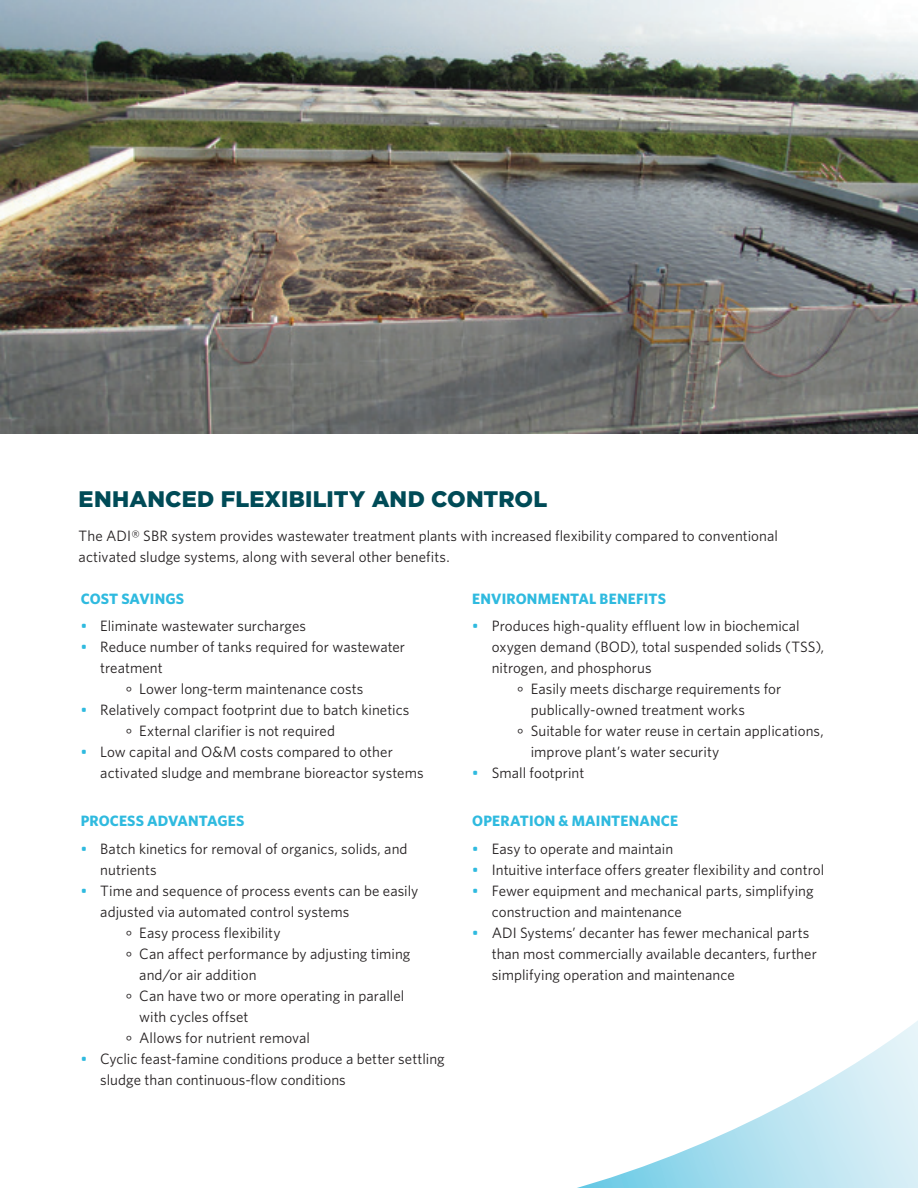
<style>
.page{position:relative;width:918px;height:1188px;background:#fff}
.page>*{position:absolute;margin:0;border:0;box-sizing:border-box;transform-origin:0 0}
.Headline{font:900 22.5px "Gotham";letter-spacing:.005em;color:#004b57}
.Secondary_Subhead{font:15px/21px "Whitney";letter-spacing:.005em;color:#231f20}
.Headline-2{font:15px/21px "Whitney";color:#231f20}
.Secondary_Subhead-2{font:700 15px "Whitney";letter-spacing:.01em;color:#2fbadf}
.s1{font-weight:500;color:#2fbadf}
</style>
<div class="page">
<svg style="left:577px;top:1021px;width:341px;height:167px"></svg>
<img style="left:0;top:0;width:918px;height:433px">
<p class="Headline" style="left:79px;top:486px;width:470px">ENHANCED FLEXIBILITY AND CONTROL</p>
<p class="Headline-2" style="left:79px;top:525px;width:701px">The ADI® SBR system provides wastewater treatment plants with increased flexibility compared to conventional activated sludge systems, along with several other benefits.</p>
<p class="Secondary_Subhead-2" style="left:81px;top:589px;width:105px">COST SAVINGS</p>
<p class="Secondary_Subhead" style="left:81px;top:615px;width:227px"><span class="s1">•</span> Eliminate wastewater surcharges</p>
<p class="Secondary_Subhead" style="left:100px;top:636px;width:306px;text-indent:-19px"><span class="s1">•</span> Reduce number of tanks required for wastewater treatment</p>
<p class="Secondary_Subhead" style="left:126px;top:678px;width:239px">° Lower long-term maintenance costs</p>
<p class="Secondary_Subhead" style="left:81px;top:699px;width:330px"><span class="s1">•</span> Relatively compact footprint due to batch kinetics</p>
<p class="Secondary_Subhead" style="left:126px;top:720px;width:211px">° External clarifier is not required</p>
<p class="Secondary_Subhead" style="left:100px;top:741px;width:325px;text-indent:-19px"><span class="s1">•</span> Low capital and O&amp;M costs compared to other activated sludge and membrane bioreactor systems</p>
<p class="Secondary_Subhead-2" style="left:81px;top:812px;width:165px">PROCESS ADVANTAGES</p>
<p class="Secondary_Subhead" style="left:100px;top:838px;width:309px;text-indent:-19px"><span class="s1">•</span> Batch kinetics for removal of organics, solids, and nutrients</p>
<p class="Secondary_Subhead" style="left:100px;top:880px;width:320px;text-indent:-19px"><span class="s1">•</span> Time and sequence of process events can be easily adjusted via automated control systems</p>
<p class="Secondary_Subhead" style="left:126px;top:922px;width:156px">° Easy process flexibility</p>
<p class="Secondary_Subhead" style="left:139px;top:943px;width:273px;text-indent:-14px">° Can affect performance by adjusting timing and/or air addition</p>
<p class="Secondary_Subhead" style="left:139px;top:985px;width:267px;text-indent:-14px">° Can have two or more operating in parallel with cycles offset</p>
<p class="Secondary_Subhead" style="left:126px;top:1027px;width:186px">° Allows for nutrient removal</p>
<p class="Secondary_Subhead" style="left:100px;top:1048px;width:346px;text-indent:-19px"><span class="s1">•</span> Cyclic feast-famine conditions produce a better settling sludge than continuous-flow conditions</p>
<p class="Secondary_Subhead-2" style="left:472px;top:589px;width:195px">ENVIRONMENTAL BENEFITS</p>
<p class="Secondary_Subhead" style="left:492px;top:615px;width:334px;text-indent:-20px"><span class="s1">•</span> Produces high-quality effluent low in biochemical oxygen demand (BOD), total suspended solids (TSS), nitrogen, and phosphorus</p>
<p class="Secondary_Subhead" style="left:531px;top:678px;width:252px;text-indent:-14px">° Easily meets discharge requirements for publically-owned treatment works</p>
<p class="Secondary_Subhead" style="left:531px;top:720px;width:294px;text-indent:-14px">° Suitable for water reuse in certain applications, improve plant’s water security</p>
<p class="Secondary_Subhead" style="left:472px;top:762px;width:114px"><span class="s1">•</span> Small footprint</p>
<p class="Secondary_Subhead-2" style="left:472px;top:812px;width:207px">OPERATION &amp; MAINTENANCE</p>
<p class="Secondary_Subhead" style="left:472px;top:838px;width:203px"><span class="s1">•</span> Easy to operate and maintain</p>
<p class="Secondary_Subhead" style="left:472px;top:859px;width:353px"><span class="s1">•</span> Intuitive interface offers greater flexibility and control</p>
<p class="Secondary_Subhead" style="left:492px;top:880px;width:323px;text-indent:-20px"><span class="s1">•</span> Fewer equipment and mechanical parts, simplifying construction and maintenance</p>
<p class="Secondary_Subhead" style="left:492px;top:922px;width:327px;text-indent:-20px"><span class="s1">•</span> ADI Systems’ decanter has fewer mechanical parts than most commercially available decanters, further simplifying operation and maintenance</p>
</div>
